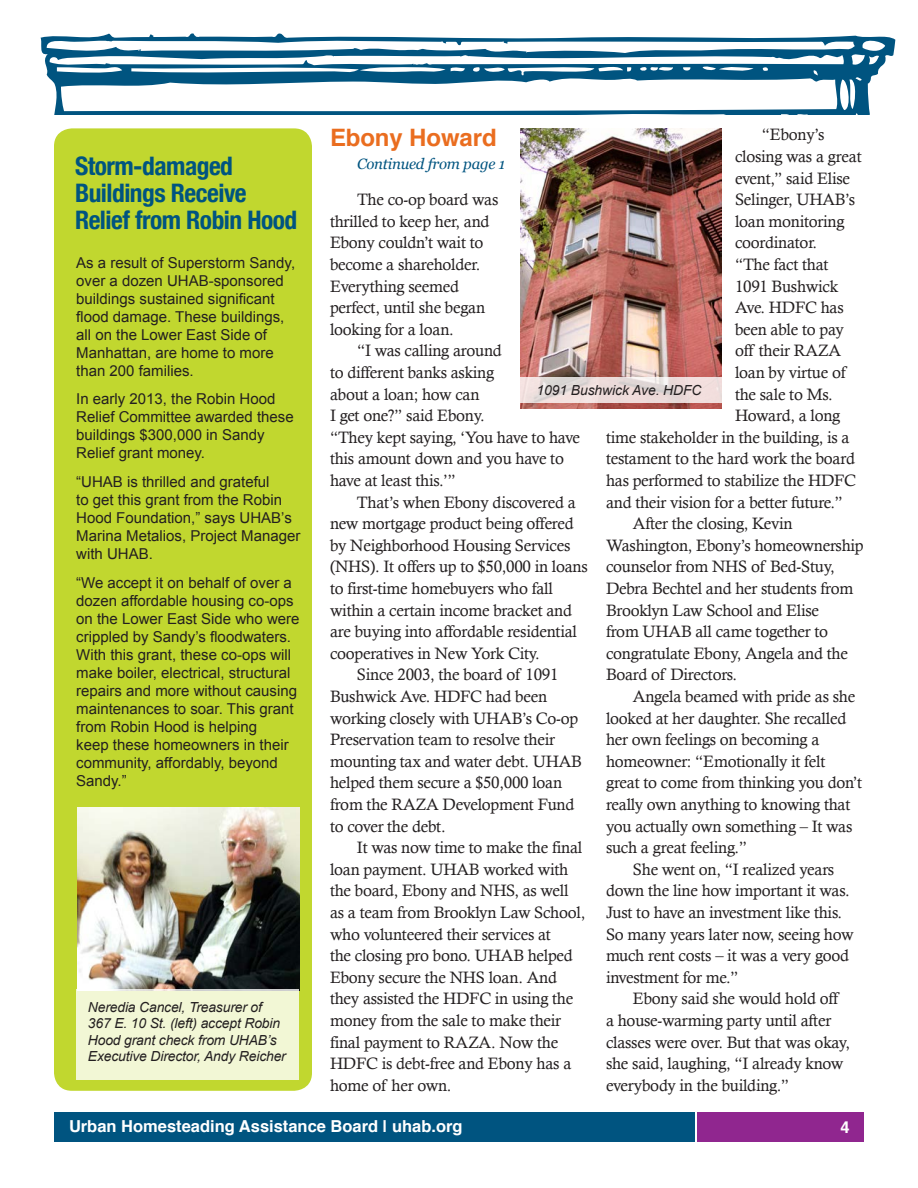
<style>
.page{position:relative;width:918px;height:1188px;background:#fff}
.page>*{position:absolute;margin:0;border:0;box-sizing:border-box;transform-origin:0 0}
.t1{font:700 condensed 25.5px/27px "Helvetica Neue";letter-spacing:-.02em;color:#005480}
.t2{font:700 24px "Helvetica";letter-spacing:-.005em;color:#ea6d1f}
.Article_Text_Main{font:16.5px/21.6px "Calisto";letter-spacing:-.015em;color:#231f20}
.t3{font:700 16.5px "Helvetica";color:#fff}
.Sidebar_Text{font:15px/18px "Arial";color:#231f20}
.Cont{font:italic 15px "Georgia";letter-spacing:-.015em;color:#005480}
.t4{font:italic 13.8px/16.5px "Arial";letter-spacing:-.01em;color:#231f20}
</style>
<div class="page">
<svg style="left:40px;top:33px;width:855px;height:81px"></svg>
<div style="left:54px;top:128px;width:258px;height:963px;background:#c1d72f;border-radius:18px"></div>
<img style="left:521px;top:128px;width:201px;height:280px">
<svg style="left:520px;top:378px;width:202px;height:25px;background:#eadcda"></svg>
<div style="left:54px;top:1112px;width:641px;height:30px;background:#005480"></div>
<div style="left:697px;top:1112px;width:167px;height:30px;background:#90268f"></div>
<img style="left:77px;top:807px;width:222px;height:182px">
<div style="left:77px;top:989px;width:222px;height:91px;background:#f2f7d5"></div>
<p class="t1" style="left:75px;top:150px;width:224px">Storm-damaged<br>Buildings Receive<br>Relief from Robin Hood</p>
<p class="Sidebar_Text" style="left:76px;top:253px;width:220px">As a result of Superstorm Sandy, over a dozen UHAB-sponsored buildings sustained significant flood damage. These buildings, all on the Lower East Side of<br>Manhattan, are home to more than 200 families.</p>
<p class="Sidebar_Text" style="left:76px;top:390px;width:219px">In early 2013, the Robin Hood<br>Relief Committee awarded these buildings $300,000 in Sandy<br>Relief grant money.</p>
<p class="Sidebar_Text" style="left:76px;top:473px;width:226px">“UHAB is thrilled and grateful<br>to get this grant from the Robin<br>Hood Foundation,” says UHAB’s<br>Marina Metalios, Project Manager with UHAB.</p>
<p class="Sidebar_Text" style="left:76px;top:574px;width:225px">“We accept it on behalf of over a dozen affordable housing co-ops on the Lower East Side who were crippled by Sandy’s floodwaters.<br>With this grant, these co-ops will make boiler, electrical, structural repairs and more without causing maintenances to soar. This grant from Robin Hood is helping<br>keep these homeowners in their community, affordably, beyond<br>Sandy.”</p>
<p class="t4" style="left:88px;top:999px;width:199px">Neredia Cancel, Treasurer of<br>367 E. 10 St. (left) accept Robin<br>Hood grant check from UHAB’s<br>Executive Director, Andy Reicher</p>
<p class="Article_Text_Main" style="left:762px;top:124px;width:64px">“Ebony’s</p>
<p class="Article_Text_Main" style="left:735px;top:145px;width:128px">closing was a great</p>
<p class="Article_Text_Main" style="left:735px;top:167px;width:117px">event,” said Elise</p>
<p class="Article_Text_Main" style="left:735px;top:189px;width:122px">Selinger, UHAB’s</p>
<p class="Article_Text_Main" style="left:735px;top:210px;width:111px">loan monitoring</p>
<p class="Article_Text_Main" style="left:735px;top:232px;width:84px">coordinator.</p>
<p class="Article_Text_Main" style="left:735px;top:253px;width:95px">“The fact that</p>
<p class="Article_Text_Main" style="left:735px;top:275px;width:105px">1091 Bushwick</p>
<p class="Article_Text_Main" style="left:735px;top:297px;width:110px">Ave. HDFC has</p>
<p class="Article_Text_Main" style="left:735px;top:318px;width:110px">been able to pay</p>
<p class="Article_Text_Main" style="left:735px;top:340px;width:108px">off their RAZA</p>
<p class="Article_Text_Main" style="left:735px;top:361px;width:112px">loan by virtue of</p>
<p class="Article_Text_Main" style="left:735px;top:383px;width:99px">the sale to Ms.</p>
<p class="Article_Text_Main" style="left:735px;top:405px;width:107px">Howard, a long</p>
<p class="Article_Text_Main" style="left:606px;top:426px;width:245px">time stakeholder in the building, is a</p>
<p class="Article_Text_Main" style="left:606px;top:448px;width:251px">testament to the hard work the board</p>
<p class="Article_Text_Main" style="left:606px;top:469px;width:252px">has performed to stabilize the HDFC</p>
<p class="Article_Text_Main" style="left:606px;top:491px;width:238px">and their vision for a better future.”</p>
<p class="Article_Text_Main" style="left:606px;top:513px;width:259px;text-indent:27px">After the closing, Kevin<br>Washington, Ebony’s homeownership counselor from NHS of Bed-Stuy,<br>Debra Bechtel and her students from<br>Brooklyn Law School and Elise<br>from UHAB all came together to congratulate Ebony, Angela and the<br>Board of Directors.</p>
<p class="Article_Text_Main" style="left:606px;top:685px;width:258px;text-indent:27px">Angela beamed with pride as she looked at her daughter. She recalled her own feelings on becoming a homeowner: “Emotionally it felt great to come from thinking you don’t really own anything to knowing that you actually own something – It was such a great feeling.”</p>
<p class="Article_Text_Main" style="left:606px;top:858px;width:249px;text-indent:27px">She went on, “I realized years down the line how important it was.<br>Just to have an investment like this.<br>So many years later now, seeing how much rent costs – it was a very good investment for me.”</p>
<p class="Article_Text_Main" style="left:606px;top:988px;width:246px;text-indent:27px">Ebony said she would hold off a house-warming party until after classes were over. But that was okay, she said, laughing, “I already know everybody in the building.”</p>
<p class="t2" style="left:330px;top:119px;width:168px">Ebony Howard</p>
<p class="Cont" style="left:357px;top:154px;width:150px">Continued from page 1</p>
<p class="Article_Text_Main" style="left:330px;top:189px;width:170px;text-indent:27px">The co-op board was thrilled to keep her, and<br>Ebony couldn’t wait to become a shareholder.<br>Everything seemed perfect, until she began looking for a loan.</p>
<p class="Article_Text_Main" style="left:330px;top:340px;width:173px;text-indent:27px">“I was calling around to different banks asking about a loan; how can<br>I get one?” said Ebony.</p>
<p class="t4" style="left:537px;top:382px;width:167px">1091 Bushwick Ave. HDFC</p>
<p class="Article_Text_Main" style="left:330px;top:426px;width:252px">“They kept saying, ‘You have to have this amount down and you have to have at least this.’”</p>
<p class="Article_Text_Main" style="left:330px;top:491px;width:259px;text-indent:27px">That’s when Ebony discovered a new mortgage product being offered by Neighborhood Housing Services (NHS). It offers up to $50,000 in loans to first-time homebuyers who fall within a certain income bracket and are buying into affordable residential cooperatives in New York City.</p>
<p class="Article_Text_Main" style="left:330px;top:664px;width:253px;text-indent:27px">Since 2003, the board of 1091<br>Bushwick Ave. HDFC had been working closely with UHAB’s Co-op<br>Preservation team to resolve their mounting tax and water debt. UHAB helped them secure a $50,000 loan from the RAZA Development Fund to cover the debt.</p>
<p class="Article_Text_Main" style="left:330px;top:837px;width:257px;text-indent:27px">It was now time to make the final loan payment. UHAB worked with the board, Ebony and NHS, as well as a team from Brooklyn Law School, who volunteered their services at<br>the closing pro bono. UHAB helped<br>Ebony secure the NHS loan. And they assisted the HDFC in using the money from the sale to make their final payment to RAZA. Now the<br>HDFC is debt-free and Ebony has a home of her own.</p>
<p class="t3" style="left:69px;top:1113px;width:395px">Urban Homesteading Assistance Board | uhab.org</p>
<p class="t3" style="left:840px;top:1114px;width:11px">4</p>
</div>
